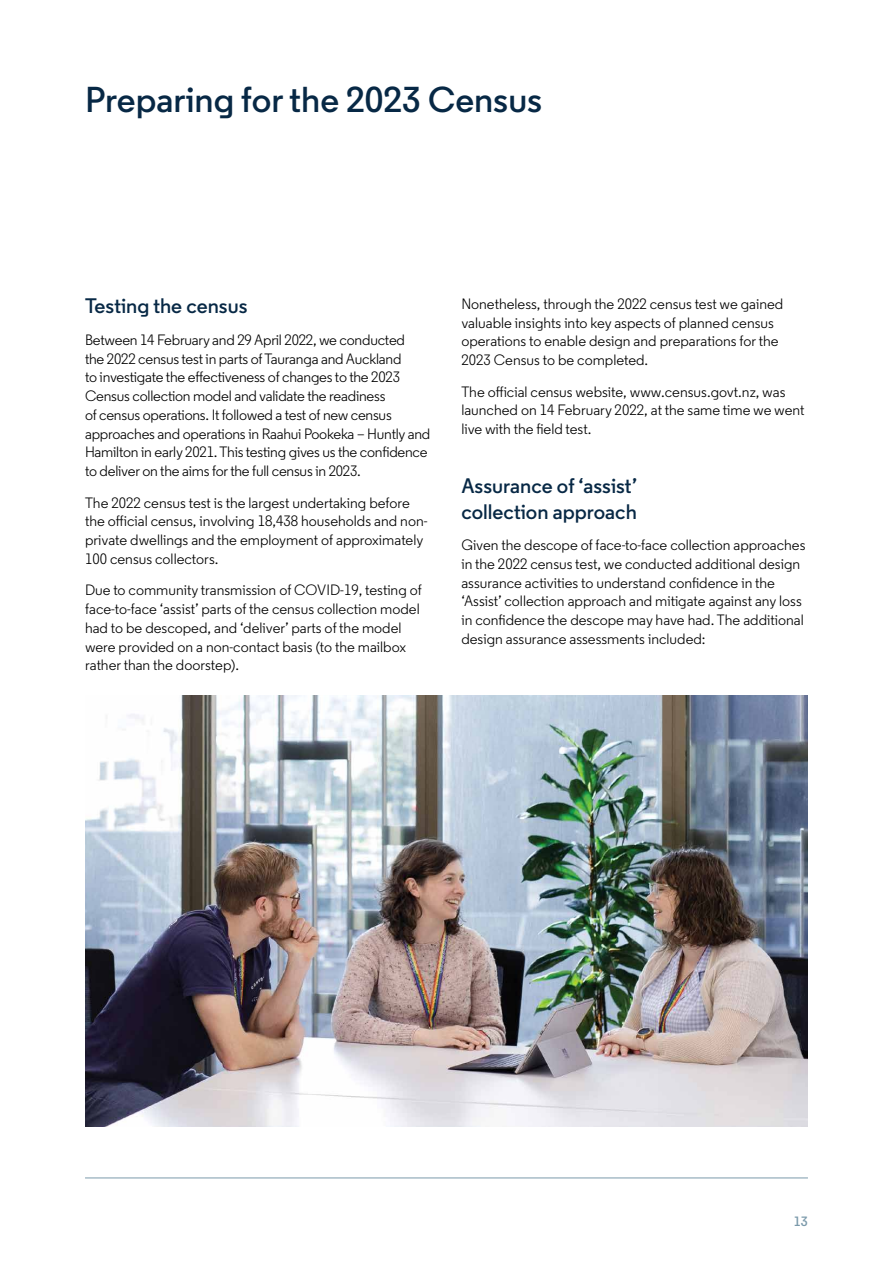
<style>
.page{position:relative;width:893px;height:1263px;background:#fff}
.page>*{position:absolute;margin:0;border:0;box-sizing:border-box;transform-origin:0 0}
.t1{font:600 36px "Regular";color:#072845}
.t2{font:600 21px/25.2px "Regular";color:#072845}
.t3{font:15px/18.8px "Regular";color:#000}
.t4{font:600 13.5px "Regular";color:#7b9aab}
</style>
<div class="page">
<hr style="left:85px;top:1177px;width:723px;height:1px;background:#7b9aab">
<img style="left:85px;top:695px;width:723px;height:432px">
<h1 class="t1" style="left:85px;top:77px;width:459px">Preparing for the 2023 Census</h1>
<h2 class="t2" style="left:85px;top:293px;width:164px">Testing the census</h2>
<p class="t3" style="left:85px;top:330px;width:347px">Between 14 February and 29 April 2022, we conducted<br>the 2022 census test in parts of Tauranga and Auckland<br>to investigate the effectiveness of changes to the 2023<br>Census collection model and validate the readiness<br>of census operations. It followed a test of new census approaches and operations in Raahui Pookeka – Huntly and Hamilton in early 2021. This testing gives us the confidence to deliver on the aims for the full census in 2023.</p>
<p class="t3" style="left:85px;top:493px;width:344px">The 2022 census test is the largest undertaking before the official census, involving 18,438 households and non&shy;private dwellings and the employment of approximately 100 census collectors.</p>
<p class="t3" style="left:85px;top:581px;width:338px">Due to community transmission of COVID-19, testing of face-to-face ‘assist’ parts of the census collection model had to be descoped, and ‘deliver’ parts of the model were provided on a non-contact basis (to the mailbox rather than the doorstep).</p>
<p class="t3" style="left:461px;top:294px;width:324px">Nonetheless, through the 2022 census test we gained valuable insights into key aspects of planned census operations to enable design and preparations for the 2023 Census to be completed.</p>
<p class="t3" style="left:461px;top:382px;width:345px">The official census website, www.census.govt.nz, was launched on 14 February 2022, at the same time we went live with the field test.</p>
<h2 class="t2" style="left:461px;top:473px;width:177px">Assurance of ‘assist’ collection approach</h2>
<p class="t3" style="left:461px;top:535px;width:346px">Given the descope of face-to-face collection approaches in the 2022 census test, we conducted additional design assurance activities to understand confidence in the ‘Assist’ collection approach and mitigate against any loss in confidence the descope may have had. The additional design assurance assessments included:</p>
<p class="t4" style="left:794px;top:1212px;width:15px">13</p>
</div>
